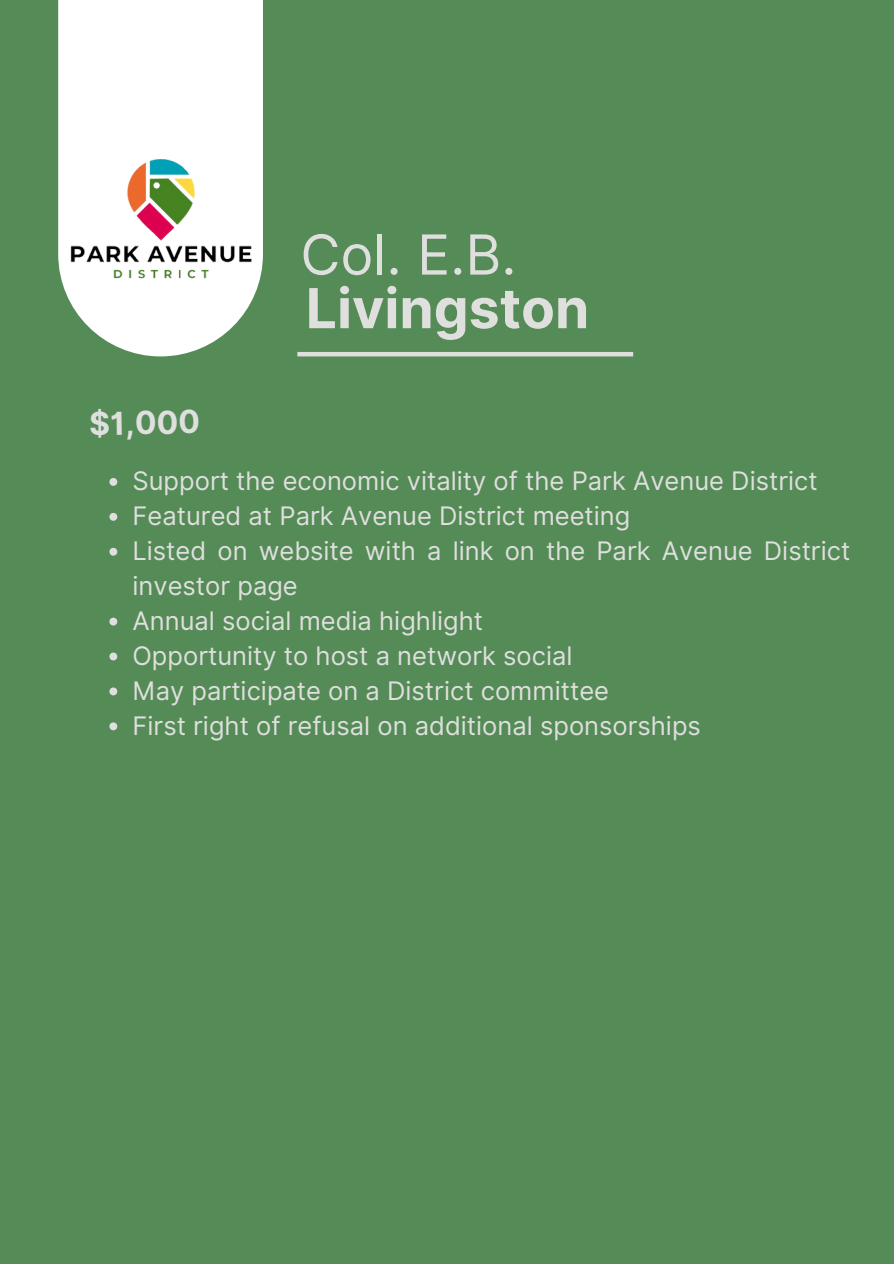
<style>
.page{position:relative;width:894px;height:1264px;background:#fff}
.page>*{position:absolute;margin:0;border:0;box-sizing:border-box;transform-origin:0 0}
.t1{font:700 55.2px "Inter";color:#dfdfde}
.t2{font:55.2px "Inter";color:#dfdfde}
.t3{font:700 31.65px "Inter";color:#dfdfde}
.t4{font:25.5px/35px "Inter";color:#dfdfde}
</style>
<div class="page">
<div style="left:0;top:0;width:893px;height:1263px;background:#548b56"></div>
<div style="left:58px;top:0;width:205px;height:119px;background:#fff"></div>
<svg style="left:109px;top:478px;width:8px;height:8px"></svg>
<svg style="left:109px;top:513px;width:8px;height:8px"></svg>
<svg style="left:109px;top:548px;width:8px;height:7px"></svg>
<svg style="left:109px;top:617px;width:8px;height:8px"></svg>
<svg style="left:109px;top:652px;width:8px;height:8px"></svg>
<svg style="left:109px;top:687px;width:8px;height:8px"></svg>
<svg style="left:109px;top:722px;width:8px;height:8px"></svg>
<hr style="left:297px;top:352px;width:336px;height:4px;background:#dfdfde">
<img style="left:58px;top:119px;width:317px;height:238px">
<p class="t2" style="left:300px;top:221px;width:217px">Col. E.B.</p>
<p class="t1" style="left:305px;top:275px;width:285px">Livingston</p>
<p class="t3" style="left:89px;top:404px;width:112px;rotate:-1deg">$1,000</p>
<p class="t4" style="left:132px;top:463px;width:686px">Support the economic vitality of the Park Avenue District</p>
<p class="t4" style="left:132px;top:498px;width:499px">Featured at Park Avenue District meeting</p>
<p class="t4" style="left:132px;top:533px;width:719px">Listed on website with a link on the Park Avenue District investor page</p>
<p class="t4" style="left:132px;top:603px;width:352px">Annual social media highlight</p>
<p class="t4" style="left:132px;top:638px;width:441px">Opportunity to host a network social</p>
<p class="t4" style="left:132px;top:673px;width:478px">May participate on a District committee</p>
<p class="t4" style="left:132px;top:708px;width:569px">First right of refusal on additional sponsorships</p>
</div>
